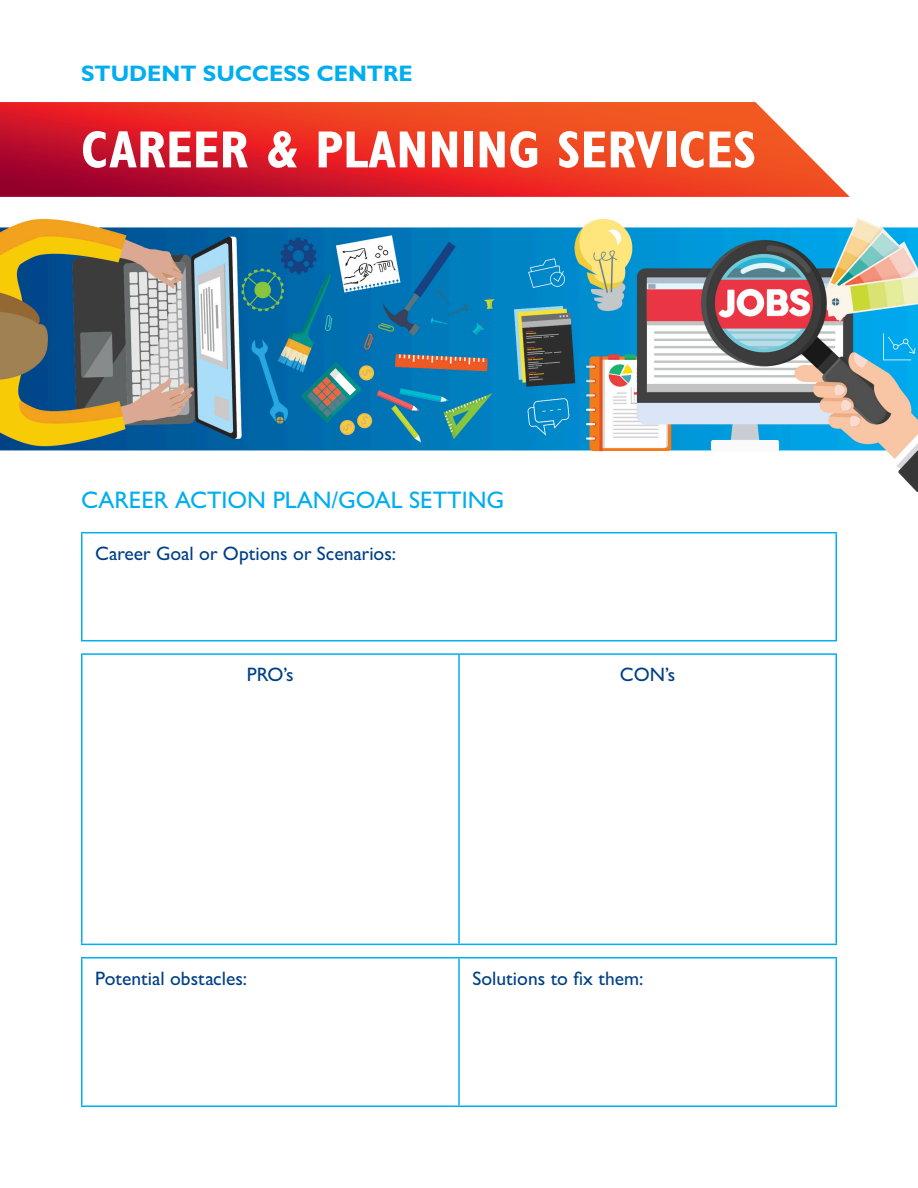
<style>
.page{position:relative;width:918px;height:1188px;background:#fff}
.page>*{position:absolute;margin:0;border:0;box-sizing:border-box;transform-origin:0 0}
.t1{font:700 condensed 52.5px "Gill Sans MT Pro";color:#fff}
.headings{font:500 24px "Gill Sans MT Pro";color:#00aeef}
.SSC{font:700 22.5px "Gill Sans MT Pro";color:#00aeef}
.body_blue_13_pt{font:500 19.5px "Gill Sans MT Pro";color:#014086}
</style>
<div class="page">
<img style="left:0;top:218px;width:918px;height:274px">
<svg style="left:0;top:102px;width:850px;height:95px;background:#e13a30"></svg>
<hr style="left:81px;top:532px;width:756px;height:1px;background:#00aeef">
<hr style="left:81px;top:533px;width:1px;height:107px;background:#00aeef">
<hr style="left:836px;top:533px;width:1px;height:107px;background:#00aeef">
<hr style="left:81px;top:640px;width:756px;height:1px;background:#00aeef">
<hr style="left:81px;top:653px;width:378px;height:2px;background:#00aeef">
<hr style="left:81px;top:655px;width:1px;height:289px;background:#00aeef">
<hr style="left:459px;top:653px;width:378px;height:2px;background:#00aeef">
<hr style="left:458px;top:655px;width:2px;height:289px;background:#00aeef">
<hr style="left:836px;top:655px;width:1px;height:289px;background:#00aeef">
<hr style="left:81px;top:944px;width:378px;height:1px;background:#00aeef">
<hr style="left:459px;top:944px;width:378px;height:1px;background:#00aeef">
<hr style="left:81px;top:957px;width:378px;height:1px;background:#00aeef">
<hr style="left:81px;top:958px;width:1px;height:148px;background:#00aeef">
<hr style="left:459px;top:957px;width:378px;height:1px;background:#00aeef">
<hr style="left:458px;top:958px;width:2px;height:148px;background:#00aeef">
<hr style="left:836px;top:958px;width:1px;height:148px;background:#00aeef">
<hr style="left:81px;top:1106px;width:378px;height:1px;background:#00aeef">
<hr style="left:459px;top:1106px;width:378px;height:1px;background:#00aeef">
<p class="SSC" style="left:81px;top:60px;width:333px">STUDENT SUCCESS CENTRE</p>
<p class="t1" style="left:81px;top:119px;width:677px">CAREER &amp; PLANNING SERVICES</p>
<p class="headings" style="left:81px;top:486px;width:425px">CAREER ACTION PLAN/GOAL SETTING</p>
<p class="body_blue_13_pt" style="left:95px;top:541px;width:302px">Career Goal or Options or Scenarios:</p>
<p class="body_blue_13_pt" style="left:247px;top:663px;width:48px">PRO’s</p>
<p class="body_blue_13_pt" style="left:620px;top:663px;width:57px">CON’s</p>
<p class="body_blue_13_pt" style="left:95px;top:966px;width:153px">Potential obstacles:</p>
<p class="body_blue_13_pt" style="left:472px;top:966px;width:173px">Solutions to fix them:</p>
</div>
